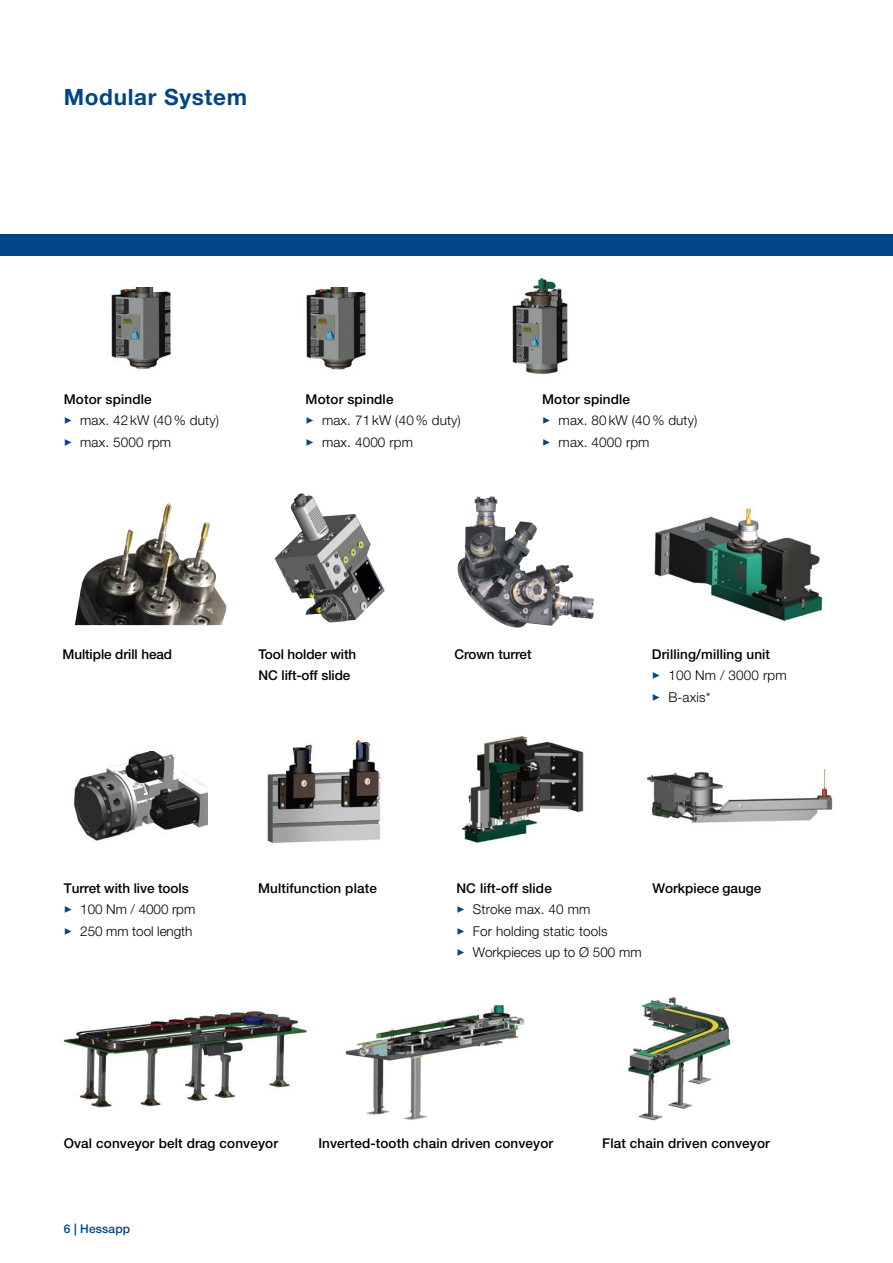
<style>
.page{position:relative;width:893px;height:1263px;background:#fff}
.page>*{position:absolute;margin:0;border:0;box-sizing:border-box;transform-origin:0 0}
.t1{font:700 22.5px "Helvetica Neue LT Pro";letter-spacing:.03em;color:#004687}
.t2{font:500 13.5px "Helvetica Neue LT Pro";letter-spacing:.01em;color:#000}
.t3{font:300 13.5px "Helvetica Neue LT Pro";letter-spacing:.01em;color:#000}
.t4{font:500 12px "Helvetica Neue LT Pro";letter-spacing:.01em;color:#004687}
.s1{color:#004687}
</style>
<div class="page">
<img style="left:63px;top:1007px;width:245px;height:101px">
<img style="left:345px;top:1004px;width:180px;height:116px">
<img style="left:627px;top:996px;width:104px;height:125px">
<div style="left:0;top:234px;width:893px;height:21px;background:#004687"></div>
<img style="left:111px;top:288px;width:60px;height:82px">
<img style="left:306px;top:288px;width:60px;height:82px">
<img style="left:512px;top:275px;width:56px;height:99px">
<img style="left:654px;top:507px;width:170px;height:115px">
<img style="left:275px;top:493px;width:110px;height:130px">
<img style="left:457px;top:496px;width:137px;height:132px">
<img style="left:75px;top:504px;width:152px;height:121px">
<img style="left:73px;top:752px;width:135px;height:89px">
<img style="left:267px;top:738px;width:114px;height:105px">
<img style="left:461px;top:736px;width:123px;height:108px">
<img style="left:647px;top:769px;width:186px;height:54px">
<h1 class="t1" style="left:64px;top:83px;width:185px">Modular System</h1>
<p class="t2" style="left:64px;top:391px;width:89px">Motor spindle</p>
<p class="t3" style="left:64px;top:412px;width:157px"><span class="s1">✓</span> max. 42 kW (40% duty)</p>
<p class="t3" style="left:64px;top:433px;width:109px"><span class="s1">✓</span> max. 5000 rpm</p>
<p class="t2" style="left:306px;top:391px;width:89px">Motor spindle</p>
<p class="t3" style="left:306px;top:412px;width:157px"><span class="s1">✓</span> max. 71 kW (40% duty)</p>
<p class="t3" style="left:306px;top:433px;width:109px"><span class="s1">✓</span> max. 4000 rpm</p>
<p class="t2" style="left:542px;top:391px;width:89px">Motor spindle</p>
<p class="t3" style="left:542px;top:412px;width:157px"><span class="s1">✓</span> max. 80 kW (40% duty)</p>
<p class="t3" style="left:542px;top:433px;width:109px"><span class="s1">✓</span> max. 4000 rpm</p>
<p class="t2" style="left:62px;top:646px;width:111px">Multiple drill head</p>
<p class="t2" style="left:258px;top:646px;width:99px">Tool holder with</p>
<p class="t2" style="left:454px;top:646px;width:79px">Crown turret</p>
<p class="t2" style="left:258px;top:667px;width:93px">NC lift-off slide</p>
<p class="t2" style="left:652px;top:646px;width:120px">Drilling/milling unit</p>
<p class="t3" style="left:652px;top:667px;width:136px"><span class="s1">✓</span> 100 Nm / 3000 rpm</p>
<p class="t3" style="left:652px;top:689px;width:60px"><span class="s1">✓</span> B-axis*</p>
<p class="t2" style="left:64px;top:880px;width:126px">Turret with live tools</p>
<p class="t3" style="left:64px;top:901px;width:133px"><span class="s1">✓</span> 100 Nm / 4000 rpm</p>
<p class="t3" style="left:64px;top:922px;width:130px"><span class="s1">✓</span> 250 mm tool length</p>
<p class="t2" style="left:258px;top:880px;width:120px">Multifunction plate</p>
<p class="t2" style="left:456px;top:880px;width:97px">NC lift-off slide</p>
<p class="t3" style="left:456px;top:901px;width:135px"><span class="s1">✓</span> Stroke max. 40 mm</p>
<p class="t3" style="left:456px;top:922px;width:153px"><span class="s1">✓</span> For holding static tools</p>
<p class="t3" style="left:456px;top:944px;width:187px"><span class="s1">✓</span> Workpieces up to Ø 500 mm</p>
<p class="t2" style="left:652px;top:880px;width:110px">Workpiece gauge</p>
<p class="t2" style="left:64px;top:1135px;width:216px">Oval conveyor belt drag conveyor</p>
<p class="t2" style="left:318px;top:1135px;width:236px">Inverted-tooth chain driven conveyor</p>
<p class="t2" style="left:602px;top:1135px;width:169px">Flat chain driven conveyor</p>
<p class="t4" style="left:64px;top:1222px;width:68px">6 | Hessapp</p>
</div>
